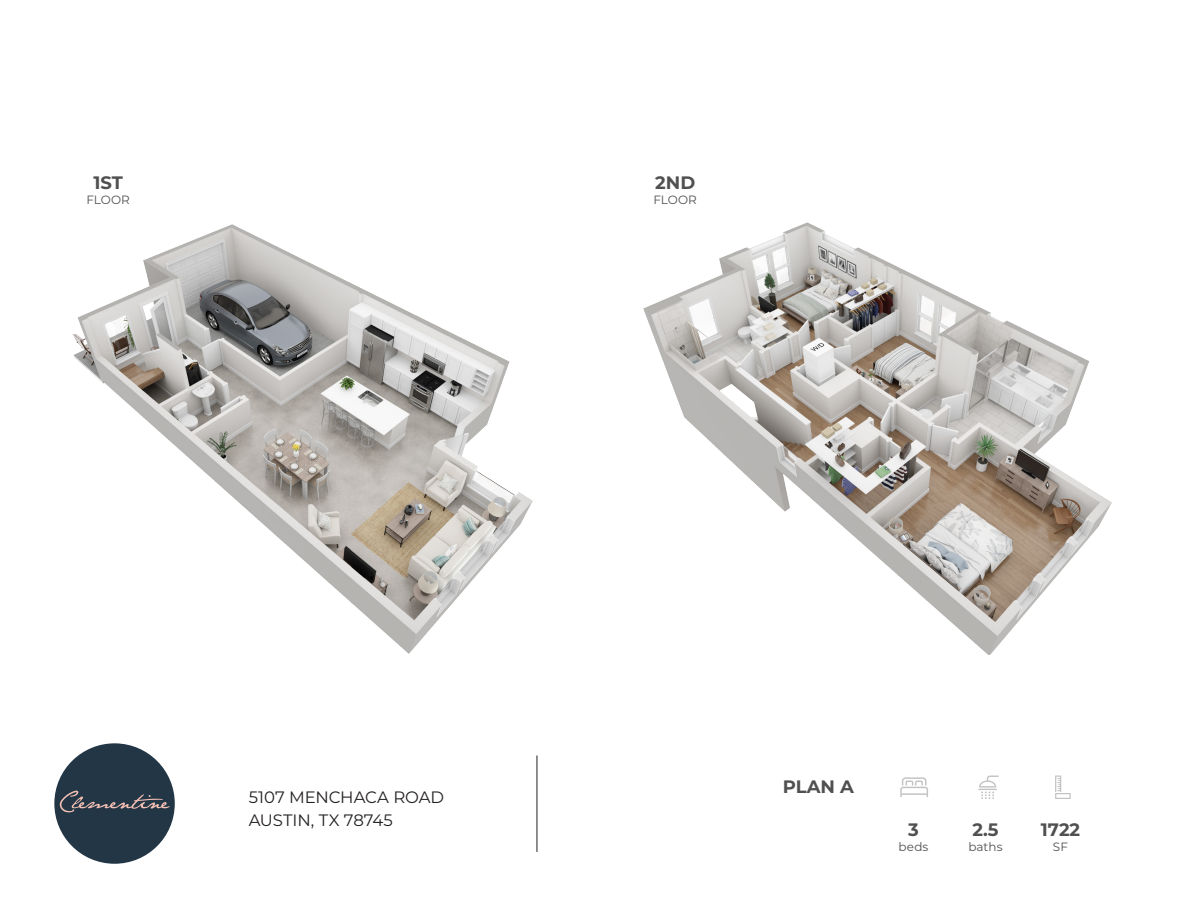
<style>
.page{position:relative;width:1188px;height:918px;background:#fff}
.page>*{position:absolute;margin:0;border:0;box-sizing:border-box;transform-origin:0 0}
.Property_Stat_Labels{font:700 18px "Montserrat";color:#505050}
.Property_Stats{font:700 18px "Montserrat";color:#505050}
.t1{font:16.5px/22.5px "Montserrat";letter-spacing:-.005em;color:#231f20}
.Property_Stat_Labels-2{font:12px "Montserrat";letter-spacing:.01em;color:#505050}
</style>
<div class="page">
<div style="left:54px;top:743px;width:121px;height:121px;background:#223646;border-radius:50%"></div>
<svg style="left:60px;top:791px;width:110px;height:21px"></svg>
<svg style="left:1055px;top:776px;width:16px;height:23px"></svg>
<svg style="left:978px;top:776px;width:21px;height:23px"></svg>
<svg style="left:900px;top:777px;width:28px;height:20px"></svg>
<hr style="left:537px;top:755px;width:1px;height:97px;background:#231f20">
<img style="left:72px;top:225px;width:460px;height:429px">
<img style="left:644px;top:223px;width:467px;height:432px">
<p class="Property_Stat_Labels" style="left:93px;top:170px;width:31px">1ST</p>
<p class="Property_Stat_Labels-2" style="left:86px;top:191px;width:45px">FLOOR</p>
<p class="Property_Stat_Labels" style="left:655px;top:170px;width:42px">2ND</p>
<p class="Property_Stat_Labels-2" style="left:653px;top:191px;width:45px">FLOOR</p>
<p class="t1" style="left:249px;top:786px;width:197px">5107 MENCHACA ROAD<br>AUSTIN, TX 78745</p>
<p class="Property_Stat_Labels" style="left:783px;top:774px;width:73px">PLAN A</p>
<p class="Property_Stat_Labels" style="left:908px;top:817px;width:12px">3</p>
<p class="Property_Stat_Labels-2" style="left:899px;top:839px;width:31px">beds</p>
<p class="Property_Stats" style="left:972px;top:817px;width:28px">2.5</p>
<p class="Property_Stat_Labels-2" style="left:968px;top:839px;width:36px">baths</p>
<p class="Property_Stat_Labels" style="left:1041px;top:817px;width:41px">1722</p>
<p class="Property_Stat_Labels-2" style="left:1053px;top:839px;width:17px">SF</p>
</div>
